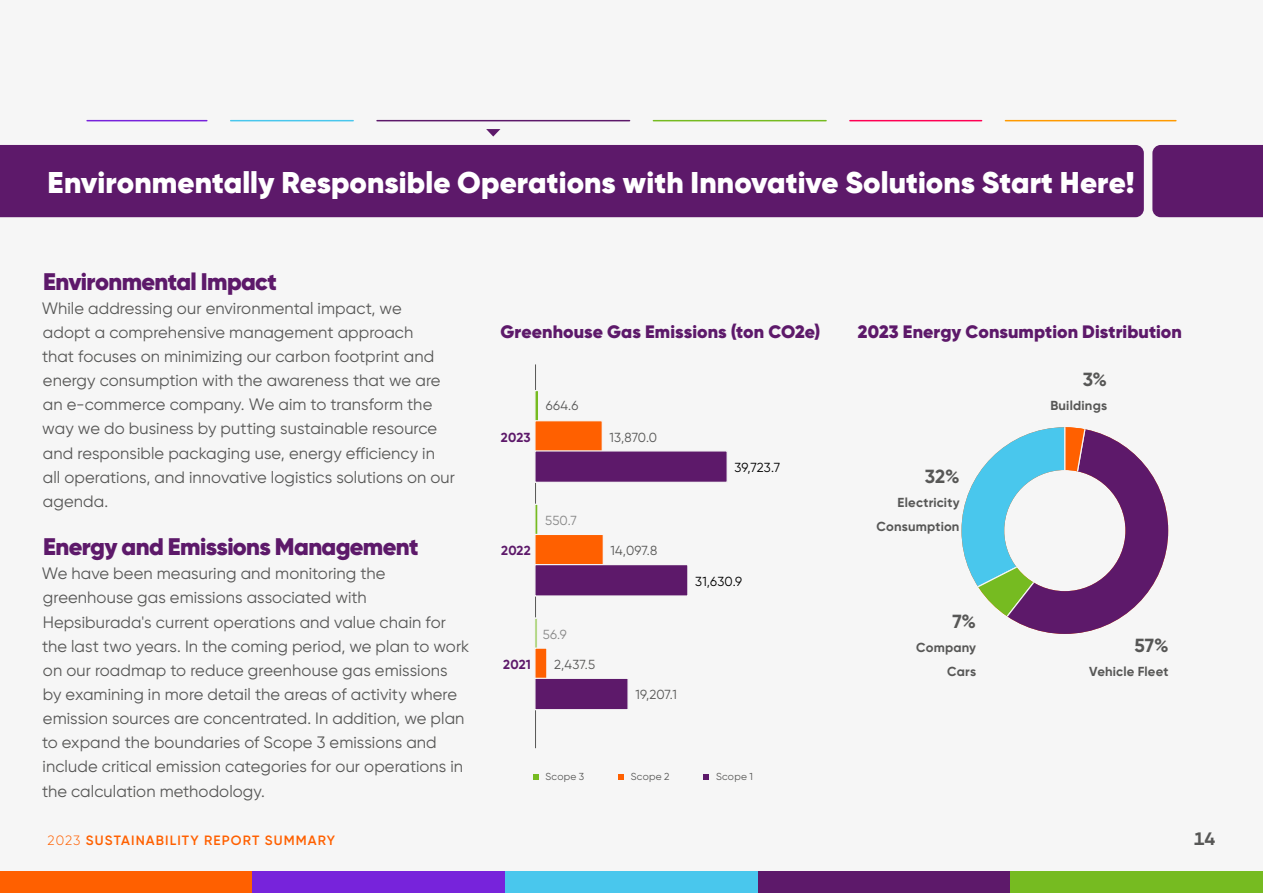
<style>
.page{position:relative;width:1263px;height:893px;background:#f6f6f6}
.page>*{position:absolute;margin:0;border:0;box-sizing:border-box;transform-origin:0 0}
.t1{font:900 30px "Gilroy";color:#fff}
.t2{font:900 24px "Gilroy";letter-spacing:-.025em;color:#5d196a}
.t3{font:700 19.05px "Gilroy";color:#575756}
.t4{font:900 18px "Gilroy";letter-spacing:.005em;color:#5d196a}
.t5{font:700 18px "Gilroy";color:#575756}
.t6{font:16.5px/24.2px "Gilroy";letter-spacing:.005em;color:#575756}
.t7{font:600 13.5px "Gilroy";letter-spacing:.08em;color:#ff6000}
.t8{font:700 13.05px/24.2px "Gilroy";letter-spacing:.015em;color:#575756;text-align:right}
.t9{font:13.05px "Gilroy";letter-spacing:.005em;color:#575756}
.t10{font:13.05px "Gilroy";color:#000}
.t11{font:700 13.05px "Gilroy";color:#5d196a}
.t12{font:13.05px "Gilroy";color:#878787}
.t13{font:10.2px "Gilroy";letter-spacing:.025em;color:#575756}
.s1{font-weight:300}
</style>
<div class="page">
<div style="left:0;top:145px;width:1144px;height:72px;background:#5d196a"></div>
<div style="left:1152px;top:145px;width:111px;height:72px;background:#5d196a"></div>
<svg style="left:486px;top:129px;width:14px;height:8px"></svg>
<svg style="left:961px;top:427px;width:207px;height:207px"></svg>
<hr style="left:535px;top:364px;width:1px;height:384px;background:#575756">
<svg style="left:535px;top:390px;width:192px;height:93px"></svg>
<svg style="left:535px;top:503px;width:153px;height:94px"></svg>
<svg style="left:535px;top:617px;width:93px;height:94px"></svg>
<svg style="left:533px;top:774px;width:6px;height:6px"></svg>
<svg style="left:618px;top:774px;width:6px;height:6px"></svg>
<svg style="left:703px;top:774px;width:6px;height:6px"></svg>
<div style="left:0;top:871px;width:253px;height:22px;background:#ff6000"></div>
<div style="left:253px;top:871px;width:252px;height:22px;background:#7723db"></div>
<div style="left:505px;top:871px;width:253px;height:22px;background:#49c7ed"></div>
<div style="left:758px;top:871px;width:252px;height:22px;background:#5d196a"></div>
<div style="left:1010px;top:871px;width:253px;height:22px;background:#76bb21"></div>
<hr style="left:87px;top:120px;width:120px;height:1px;background:#7723db">
<hr style="left:231px;top:120px;width:122px;height:1px;background:#49c7ed">
<hr style="left:377px;top:120px;width:252px;height:1px;background:#5d196a">
<hr style="left:653px;top:120px;width:173px;height:1px;background:#76bb21">
<hr style="left:850px;top:120px;width:131px;height:1px;background:#ff0053">
<hr style="left:1005px;top:120px;width:171px;height:1px;background:#ff9a00">
<h1 class="t1" style="left:48px;top:164px;width:1088px">Environmentally Responsible Operations with Innovative Solutions Start Here!</h1>
<h2 class="t2" style="left:43px;top:266px;width:235px">Environmental Impact</h2>
<p class="t6" style="left:42px;top:296px;width:415px">While addressing our environmental impact, we<br>adopt a comprehensive management approach<br>that focuses on minimizing our carbon footprint and energy consumption with the awareness that we are an e-commerce company. We aim to transform the way we do business by putting sustainable resource and responsible packaging use, energy efficiency in all operations, and innovative logistics solutions on our agenda.</p>
<h2 class="t2" style="left:43px;top:531px;width:377px">Energy and Emissions Management</h2>
<p class="t6" style="left:42px;top:561px;width:429px">We have been measuring and monitoring the greenhouse gas emissions associated with Hepsiburada's current operations and value chain for the last two years. In the coming period, we plan to work on our roadmap to reduce greenhouse gas emissions<br>by examining in more detail the areas of activity where emission sources are concentrated. In addition, we plan to expand the boundaries of Scope 3 emissions and include critical emission categories for our operations in the calculation methodology.</p>
<p class="t4" style="left:500px;top:320px;width:322px">Greenhouse Gas Emissions (ton CO2e)</p>
<p class="t9" style="left:546px;top:398px;width:34px">664.6</p>
<p class="t11" style="left:501px;top:429px;width:31px">2023</p>
<p class="t9" style="left:610px;top:429px;width:49px">13,870.0</p>
<p class="t10" style="left:734px;top:459px;width:47px">39,723.7</p>
<p class="t12" style="left:545px;top:513px;width:33px">550.7</p>
<p class="t11" style="left:501px;top:543px;width:31px">2022</p>
<p class="t9" style="left:611px;top:543px;width:48px">14,097.8</p>
<p class="t10" style="left:695px;top:573px;width:48px">31,630.9</p>
<p class="t12" style="left:543px;top:626px;width:25px">56.9</p>
<p class="t11" style="left:503px;top:656px;width:29px">2021</p>
<p class="t9" style="left:554px;top:656px;width:42px">2,437.5</p>
<p class="t9" style="left:635px;top:687px;width:43px">19,207.1</p>
<p class="t13" style="left:546px;top:770px;width:40px">Scope 3</p>
<p class="t13" style="left:631px;top:770px;width:40px">Scope 2</p>
<p class="t13" style="left:716px;top:770px;width:38px">Scope 1</p>
<p class="t4" style="left:858px;top:320px;width:326px">2023 Energy Consumption Distribution</p>
<p class="t3" style="left:1083px;top:368px;width:26px">3%</p>
<p class="t8" style="left:1050px;top:394px;width:58px">Buildings</p>
<p class="t3" style="left:925px;top:464px;width:36px">32%</p>
<p class="t8" style="left:876px;top:490px;width:85px">Electricity<br>Consumption</p>
<p class="t3" style="left:952px;top:609px;width:25px">7%</p>
<p class="t8" style="left:916px;top:635px;width:62px">Company<br>Cars</p>
<p class="t3" style="left:1134px;top:633px;width:36px">57%</p>
<p class="t8" style="left:1089px;top:659px;width:81px">Vehicle Fleet</p>
<p class="t7" style="left:48px;top:832px;width:289px"><span class="s1">2023</span> SUSTAINABILITY REPORT SUMMARY</p>
<p class="t5" style="left:1194px;top:827px;width:23px">14</p>
</div>
